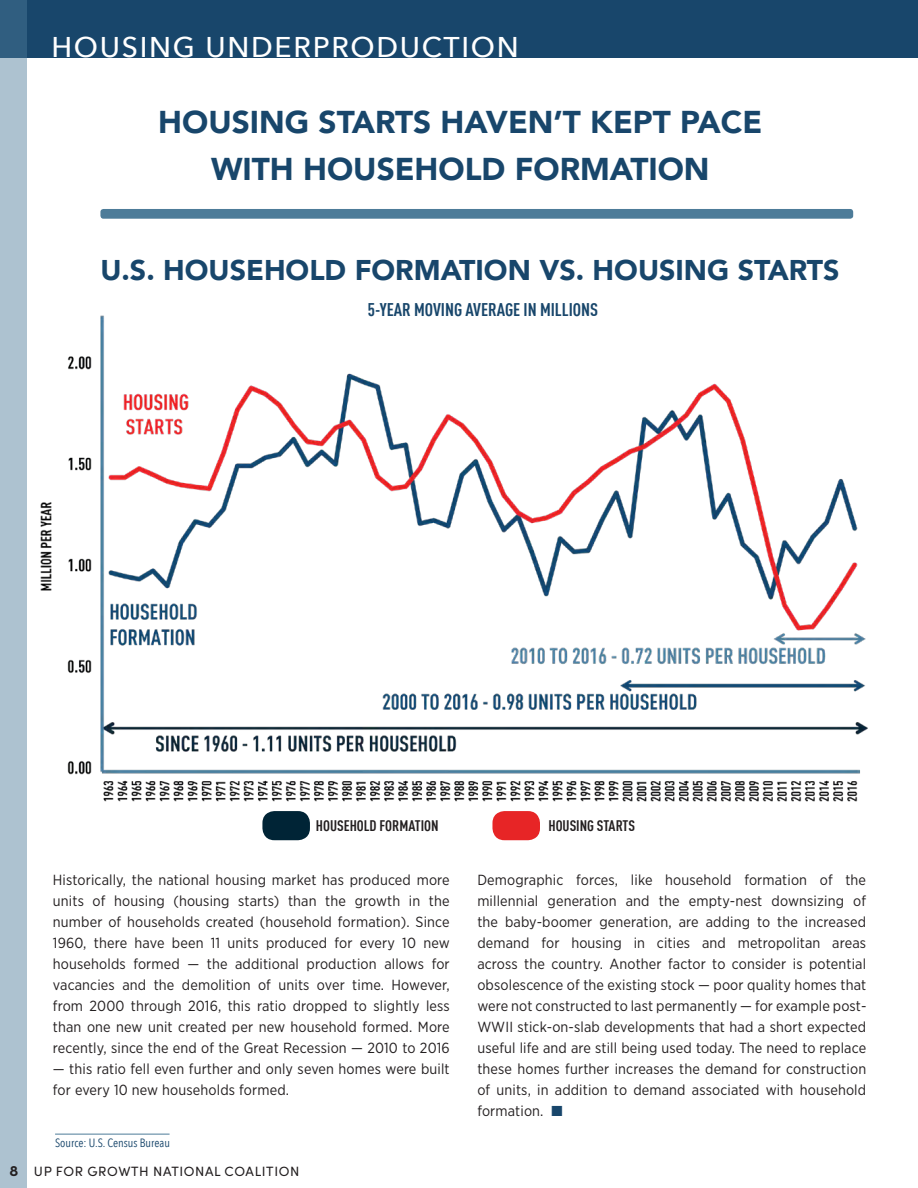
<style>
.page{position:relative;width:918px;height:1188px;background:#fff}
.page>*{position:absolute;margin:0;border:0;box-sizing:border-box;transform-origin:0 0}
.t1{font:900 31.5px "Avenir";color:#18466b}
.t2{font:900 28.5px "Avenir";color:#18466b}
.t3{font:500 28.5px "Avenir Next";letter-spacing:.06em;color:#fff}
.t4{font:700 condensed 18px "DIN Offc";color:#18466b}
.t5{font:700 condensed 15px "DIN Offc";color:#231f20}
.BODY_TEXT_PARAGRAPH{font:14.7px/21px "Gotham Narrow";letter-spacing:.01em;color:#231f20;text-align:justify}
.t6{font:13.5px "Sofia Pro";letter-spacing:.045em;color:#231f20}
.t7{font:12px "Avenir Next Condensed";color:#18466b}
.s1{font-weight:700;font-size:15px}
.s2{color:#18466b}
</style>
<div class="page">
<div style="left:0;top:0;width:918px;height:57px;background:#18466b"></div>
<div style="left:0;top:0;width:27px;height:1188px;background:#adc2d0"></div>
<hr style="left:55px;top:1134px;width:115px;height:1px;background:#4d7c99">
<img style="left:40px;top:315px;width:828px;height:505px">
<div style="left:262px;top:811px;width:48px;height:29px;background:#002436;border-radius:12px"></div>
<div style="left:492px;top:811px;width:48px;height:29px;background:#e72526;border-radius:12px"></div>
<div style="left:100px;top:209px;width:753px;height:10px;background:#4d7c99;border-radius:3px"></div>
<p class="t3" style="left:51px;top:23px;width:469px">HOUSING UNDERPRODUCTION</p>
<p class="t1" style="left:158px;top:95px;width:606px">HOUSING STARTS HAVEN’T KEPT PACE</p>
<p class="t1" style="left:211px;top:142px;width:500px">WITH HOUSEHOLD FORMATION</p>
<p class="t2" style="left:100px;top:246px;width:741px">U.S. HOUSEHOLD FORMATION VS. HOUSING STARTS</p>
<p class="t4" style="left:368px;top:299px;width:232px">5-YEAR MOVING AVERAGE IN MILLIONS</p>
<p class="t5" style="left:316px;top:817px;width:124px">HOUSEHOLD FORMATION</p>
<p class="t5" style="left:548px;top:817px;width:88px">HOUSING STARTS</p>
<p class="BODY_TEXT_PARAGRAPH" style="left:53px;top:870px;width:398px">Historically, the national housing market has produced more units of housing (housing starts) than the growth in the number of households created (household formation). Since 1960, there have been 11 units produced for every 10 new households formed — the additional production allows for vacancies and the demolition of units over time. However, from 2000 through 2016, this ratio dropped to slightly less than one new unit created per new household formed. More recently, since the end of the Great Recession — 2010 to 2016</p>
<p class="BODY_TEXT_PARAGRAPH" style="left:53px;top:1059px;width:398px">— this ratio fell even further and only seven homes were built for every 10 new households formed.</p>
<p class="t7" style="left:55px;top:1133px;width:116px">Source: U.S. Census Bureau</p>
<p class="t6" style="left:10px;top:1162px;width:291px"><span class="s1">8</span> UP FOR GROWTH NATIONAL COALITION</p>
<p class="BODY_TEXT_PARAGRAPH" style="left:477px;top:870px;width:391px">Demographic forces, like household formation of the millennial generation and the empty-nest downsizing of the baby-boomer generation, are adding to the increased demand for housing in cities and metropolitan areas across the country. Another factor to consider is potential obsolescence of the existing stock — poor quality homes that were not constructed to last permanently — for example post-WWII stick-on-slab developments that had a short expected useful life and are still being used today. The need to replace these homes further increases the demand for construction of units, in addition to demand associated with household formation. <span class="s2">■</span></p>
</div>
